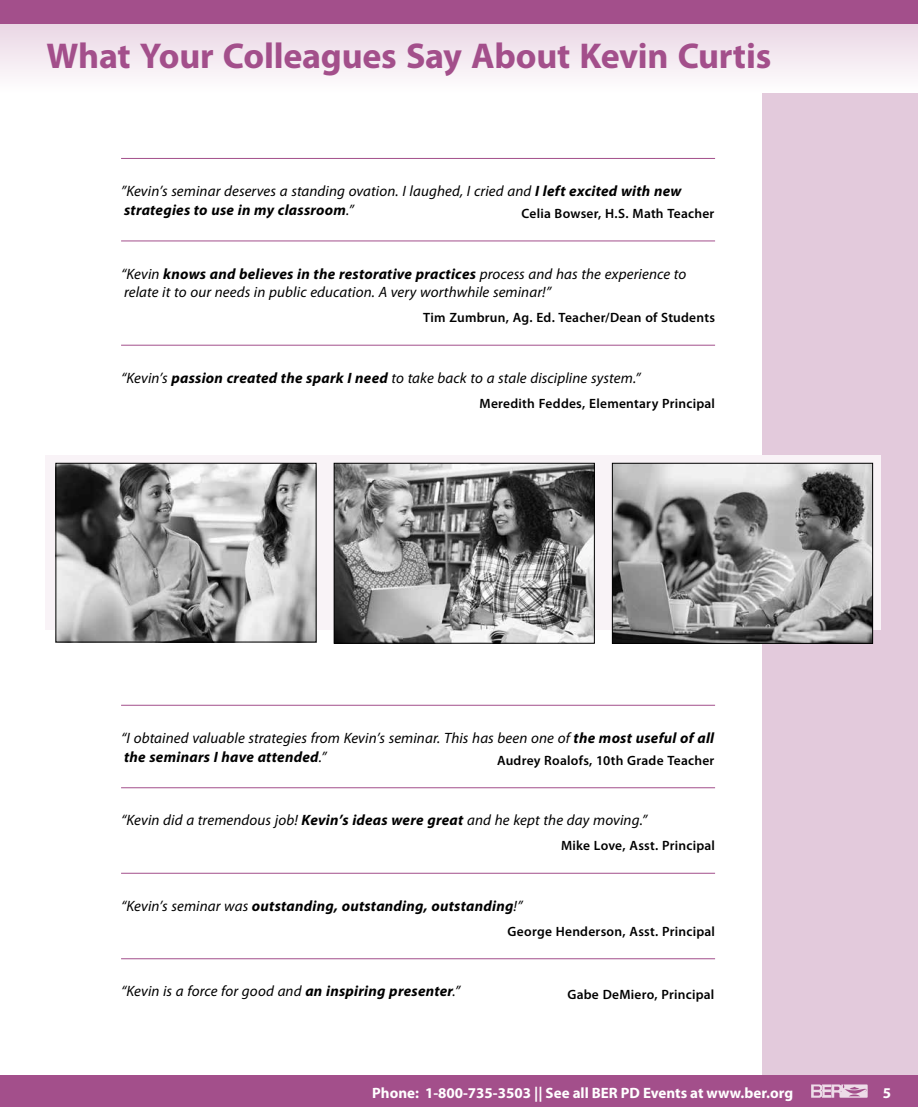
<style>
.page{position:relative;width:918px;height:1107px;background:#fff}
.page>*{position:absolute;margin:0;border:0;box-sizing:border-box;transform-origin:0 0}
.t1{font:700 36px "Myriad Pro";letter-spacing:-.005em;color:#a34f8b}
.t2{font:italic 15px/18.8px "Myriad Pro";letter-spacing:.005em;color:#000}
.t3{font:italic 700 15px "Myriad Pro";letter-spacing:.015em;color:#000}
.t4{font:700 15px "Myriad Pro";color:#fff}
.t5{font:600 13.5px "Myriad Pro";letter-spacing:.015em;color:#000}
.s1{font-weight:700}
.s2{font-weight:400}
</style>
<div class="page">
<div style="left:763px;top:0;width:155px;height:1107px;background:#e3cadc"></div>
<div style="left:0;top:1076px;width:918px;height:31px;background:#a34f8b"></div>
<svg style="left:811px;top:1084px;width:57px;height:14px"></svg>
<svg style="left:0;top:24px;width:918px;height:68px"></svg>
<div style="left:0;top:0;width:918px;height:24px;background:#a34f8b"></div>
<hr style="left:121px;top:158px;width:594px;height:1px;background:#a34f8b">
<hr style="left:121px;top:241px;width:594px;height:1px;background:#a34f8b">
<hr style="left:121px;top:345px;width:594px;height:1px;background:#a34f8b">
<hr style="left:121px;top:705px;width:594px;height:1px;background:#a34f8b">
<hr style="left:121px;top:788px;width:594px;height:1px;background:#a34f8b">
<hr style="left:121px;top:873px;width:594px;height:1px;background:#a34f8b">
<hr style="left:121px;top:959px;width:594px;height:1px;background:#a34f8b">
<svg style="left:45px;top:456px;width:835px;height:174px;fill:#f9f3f7"></svg>
<img style="left:58px;top:465px;width:256px;height:175px">
<div style="left:56px;top:463px;width:260px;height:179px;border:1px solid #000"></div>
<img style="left:336px;top:465px;width:257px;height:177px">
<div style="left:334px;top:463px;width:261px;height:181px;border:1px solid #000"></div>
<img style="left:614px;top:465px;width:257px;height:177px">
<div style="left:612px;top:463px;width:261px;height:181px;border:1px solid #000"></div>
<h1 class="t1" style="left:46px;top:32px;width:726px">What Your Colleagues Say About Kevin Curtis</h1>
<p class="t2" style="left:121px;top:181px;width:562px">”Kevin’s seminar deserves a standing ovation. I laughed, I cried and <span class="s1">I left excited with new strategies to use in my classroom</span>.”</p>
<p class="t5" style="left:521px;top:205px;width:194px">Celia Bowser, H.S. Math Teacher</p>
<p class="t2" style="left:121px;top:264px;width:567px">“Kevin <span class="s1">knows and believes in the restorative practices</span> process and has the experience to relate it to our needs in public education. A very worthwhile seminar!”</p>
<p class="t5" style="left:423px;top:309px;width:293px">Tim Zumbrun, Ag. Ed. Teacher/Dean of Students</p>
<p class="t2" style="left:121px;top:368px;width:521px">“Kevin’s <span class="s1">passion created the spark I need</span> to take back to a stale discipline system.”</p>
<p class="t5" style="left:480px;top:395px;width:237px">Meredith Feddes, Elementary Principal</p>
<p class="t2" style="left:121px;top:728px;width:595px">“I obtained valuable strategies from Kevin’s seminar. This has been one of <span class="s1">the most useful of all the seminars I have attended</span>.”</p>
<p class="t5" style="left:497px;top:752px;width:219px">Audrey Roalofs, 10th Grade Teacher</p>
<p class="t2" style="left:121px;top:811px;width:528px">“Kevin did a tremendous job! <span class="s1">Kevin’s ideas were great</span> and he kept the day moving.”</p>
<p class="t5" style="left:561px;top:837px;width:155px">Mike Love, Asst. Principal</p>
<p class="t3" style="left:121px;top:896px;width:403px"><span class="s2">“Kevin’s seminar was</span> outstanding, outstanding, outstanding<span class="s2">!”</span></p>
<p class="t5" style="left:508px;top:923px;width:209px">George Henderson, Asst. Principal</p>
<p class="t2" style="left:121px;top:982px;width:341px">“Kevin is a force for good and <span class="s1">an inspiring presenter</span>.”</p>
<p class="t5" style="left:567px;top:986px;width:149px">Gabe DeMiero, Principal</p>
<p class="t4" style="left:372px;top:1083px;width:422px">Phone: 1-800-735-3503 || See all BER PD Events at www.ber.org</p>
<p class="t4" style="left:883px;top:1083px;width:10px">5</p>
</div>
